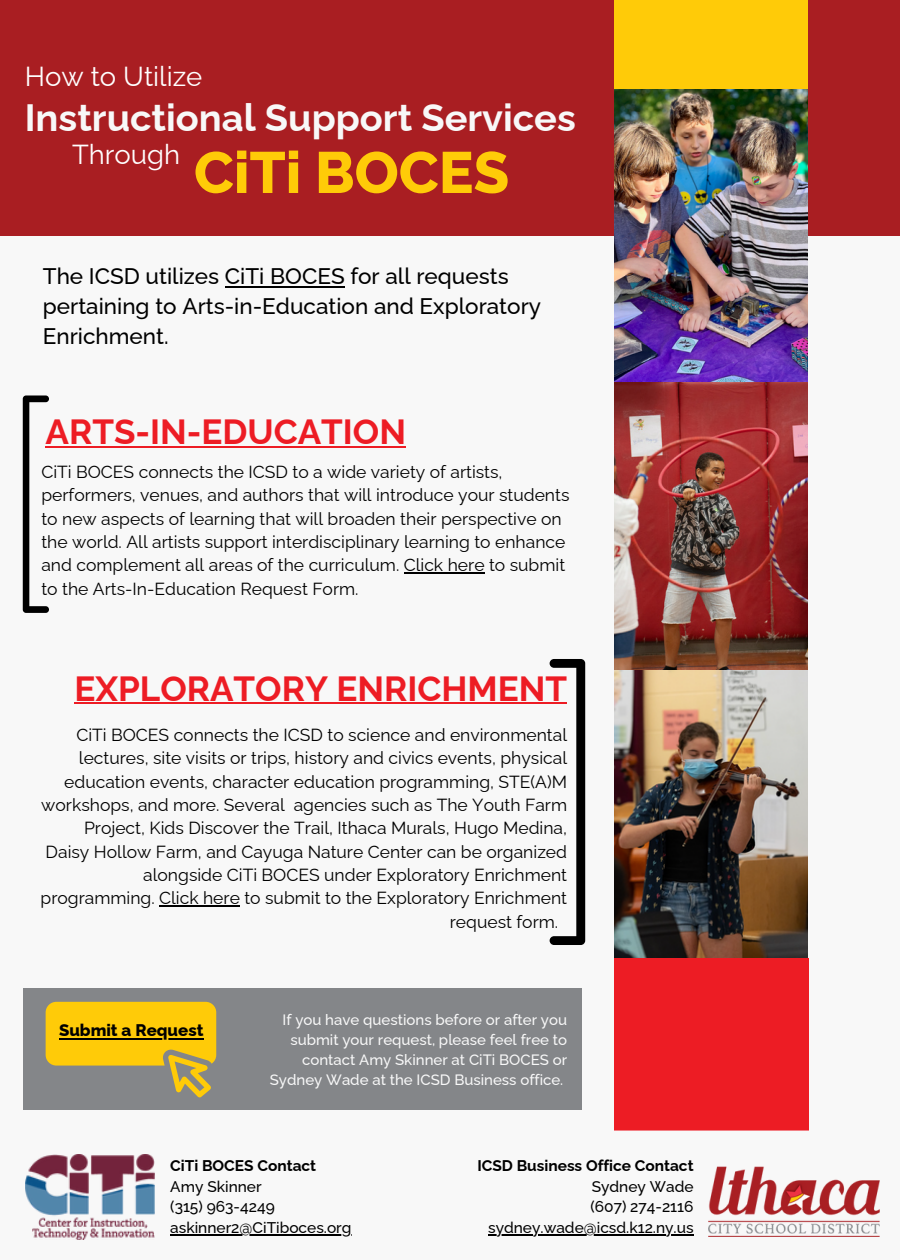
<style>
.page{position:relative;width:900px;height:1260px;background:#f8f8f8}
.page>*{position:absolute;margin:0;border:0;box-sizing:border-box;transform-origin:0 0}
.t1{font:800 58px "Raleway";color:#ffcb08}
.t2{font:700 38px "Raleway";color:#f8f8f8}
.t3{font:700 35px "Raleway";color:#ed1c24}
.t4{font:27.5px "Raleway";color:#fff}
.t5{font:500 22.5px/30px "Raleway";color:#000}
.t6{font:17.5px/23.2px "Raleway";color:#000}
.t7{font:800 16.75px "Raleway";color:#000}
.t8{font:500 15.5px/20.8px "Raleway";color:#000}
.t9{font:700 15.5px "Raleway";color:#000}
.t10{font:500 15px/20px "Raleway";color:#f8f8f8;text-align:right}
</style>
<div class="page">
<div style="left:0;top:0;width:900px;height:236px;background:#a91e22"></div>
<div style="left:614px;top:0;width:193px;height:89px;background:#ffcb08"></div>
<img style="left:614px;top:89px;width:193px;height:868px">
<div style="left:614px;top:958px;width:195px;height:270px;background:#ed1c24"></div>
<svg style="left:52px;top:1131px;width:828px;height:109px"></svg>
<img style="left:709px;top:1152px;width:170px;height:84px">
<img style="left:25px;top:1155px;width:129px;height:84px">
<svg style="left:23px;top:395px;width:26px;height:218px"></svg>
<svg style="left:550px;top:659px;width:35px;height:286px"></svg>
<hr style="left:159px;top:906px;width:81px;height:1px;background:#000">
<hr style="left:46px;top:446px;width:360px;height:2px;background:#ed1c24">
<hr style="left:75px;top:702px;width:492px;height:2px;background:#ed1c24">
<hr style="left:170px;top:1234px;width:182px;height:2px;background:#000">
<hr style="left:488px;top:1234px;width:206px;height:2px;background:#000">
<div style="left:23px;top:988px;width:558px;height:122px;background:#848689"></div>
<svg style="left:46px;top:1002px;width:170px;height:95px"></svg>
<hr style="left:59px;top:1038px;width:144px;height:1px;background:#000">
<hr style="left:225px;top:286px;width:120px;height:2px;background:#000">
<hr style="left:404px;top:573px;width:81px;height:1px;background:#000">
<h3 class="t4" style="left:25px;top:60px;width:179px">How to Utilize</h3>
<h2 class="t2" style="left:25px;top:95px;width:553px">Instructional Support Services</h2>
<h1 class="t1" style="left:194px;top:138px;width:317px">CiTi BOCES</h1>
<h3 class="t4" style="left:72px;top:138px;width:110px">Through</h3>
<p class="t5" style="left:43px;top:261px;width:500px">The ICSD utilizes CiTi BOCES for all requests pertaining to Arts-in-Education and Exploratory<br>Enrichment.</p>
<h3 class="t3" style="left:46px;top:411px;width:362px">ARTS-IN-EDUCATION</h3>
<p class="t6" style="left:41px;top:460px;width:530px">CiTi BOCES connects the ICSD to a wide variety of artists, performers, venues, and authors that will introduce your students to new aspects of learning that will broaden their perspective on the world. All artists support interdisciplinary learning to enhance and complement all areas of the curriculum. Click here to submit to the Arts-In-Education Request Form.</p>
<h3 class="t3" style="left:75px;top:668px;width:494px">EXPLORATORY ENRICHMENT</h3>
<p class="t6" style="left:76px;top:723px;width:492px">CiTi BOCES connects the ICSD to science and environmental</p>
<p class="t6" style="left:79px;top:746px;width:490px">lectures, site visits or trips, history and civics events, physical</p>
<p class="t6" style="left:64px;top:770px;width:504px">education events, character education programming, STE(A)M</p>
<p class="t6" style="left:41px;top:793px;width:527px">workshops, and more. Several agencies such as The Youth Farm</p>
<p class="t6" style="left:84px;top:816px;width:485px">Project, Kids Discover the Trail, Ithaca Murals, Hugo Medina,</p>
<p class="t6" style="left:46px;top:840px;width:523px">Daisy Hollow Farm, and Cayuga Nature Center can be organized</p>
<p class="t6" style="left:143px;top:863px;width:425px">alongside CiTi BOCES under Exploratory Enrichment</p>
<p class="t6" style="left:41px;top:886px;width:528px">programming. Click here to submit to the Exploratory Enrichment</p>
<p class="t6" style="left:450px;top:910px;width:110px">request form.</p>
<p class="t7" style="left:59px;top:1021px;width:146px">Submit a Request</p>
<p class="t10" style="left:270px;top:1010px;width:299px">If you have questions before or after you submit your request, please feel free to contact Amy Skinner at CiTi BOCES or Sydney Wade at the ICSD Business office.</p>
<p class="t9" style="left:170px;top:1157px;width:147px">CiTi BOCES Contact</p>
<p class="t8" style="left:170px;top:1176px;width:183px">Amy Skinner<br>(315) 963-4249 askinner2@CiTiboces.org</p>
<p class="t9" style="left:477px;top:1157px;width:218px">ICSD Business Office Contact</p>
<p class="t8" style="left:488px;top:1176px;width:207px;text-align:right">Sydney Wade<br>(607) 274-2116 sydney.wade@icsd.k12.ny.us</p>
</div>
